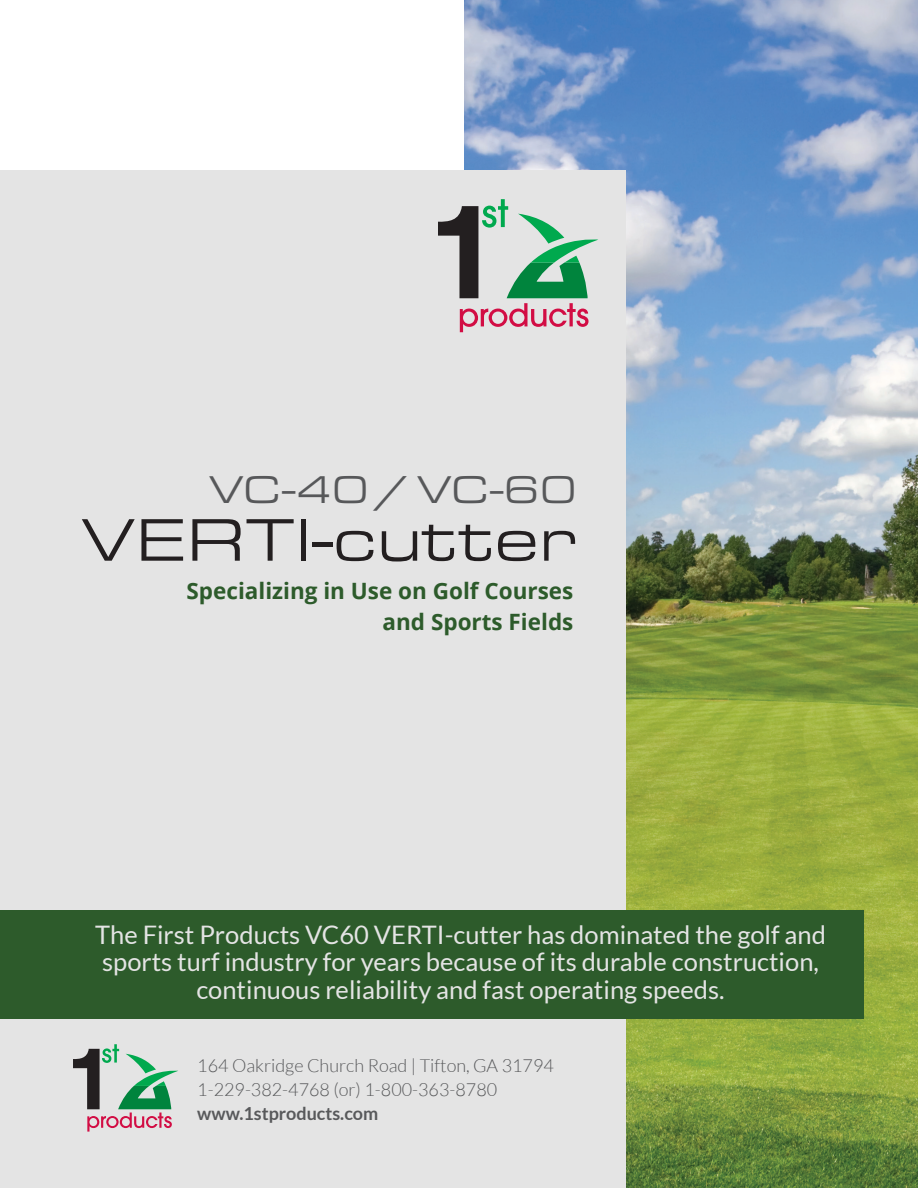
<style>
.page{position:relative;width:918px;height:1188px;background:#fff}
.page>*{position:absolute;margin:0;border:0;box-sizing:border-box;transform-origin:0 0}
.t1{font:62.25px "Eurostile Ext";letter-spacing:.015em;color:#231f20}
.t2{font:40.2px "Eurostile Ext";letter-spacing:.005em;color:#57585a}
.t3{font:25.5px/27.6px "Lato";color:#e4e4e4;text-align:center}
.t4{font:700 22.5px/30.6px "Open Sans";color:#2d5b2b;text-align:right}
.t5{font:300 18px/24px "Lato";color:#58595b}
.t6{font:700 18px "Lato";color:#58595b}
</style>
<div class="page">
<img style="left:464px;top:0;width:454px;height:1188px">
<div style="left:0;top:171px;width:625px;height:1017px;background:#e4e4e4"></div>
<div style="left:0;top:910px;width:864px;height:108px;background:#2d5b2b"></div>
<svg style="left:73px;top:1044px;width:105px;height:88px"></svg>
<svg style="left:438px;top:199px;width:160px;height:133px"></svg>
<h2 class="t2" style="left:210px;top:461px;width:368px">VC-40 / VC-60</h2>
<h1 class="t1" style="left:83px;top:496px;width:495px">VERTI-cutter</h1>
<p class="t4" style="left:187px;top:575px;width:388px">Specializing in Use on Golf Courses and Sports Fields</p>
<p class="t3" style="left:95px;top:921px;width:732px">The First Products VC60 VERTI-cutter has dominated the golf and sports turf industry for years because of its durable construction, continuous reliability and fast operating speeds.</p>
<p class="t5" style="left:197px;top:1054px;width:358px">164 Oakridge Church Road | Tifton, GA 31794<br>1-229-382-4768 (or) 1-800-363-8780</p>
<p class="t6" style="left:197px;top:1104px;width:183px">www.1stproducts.com</p>
</div>
